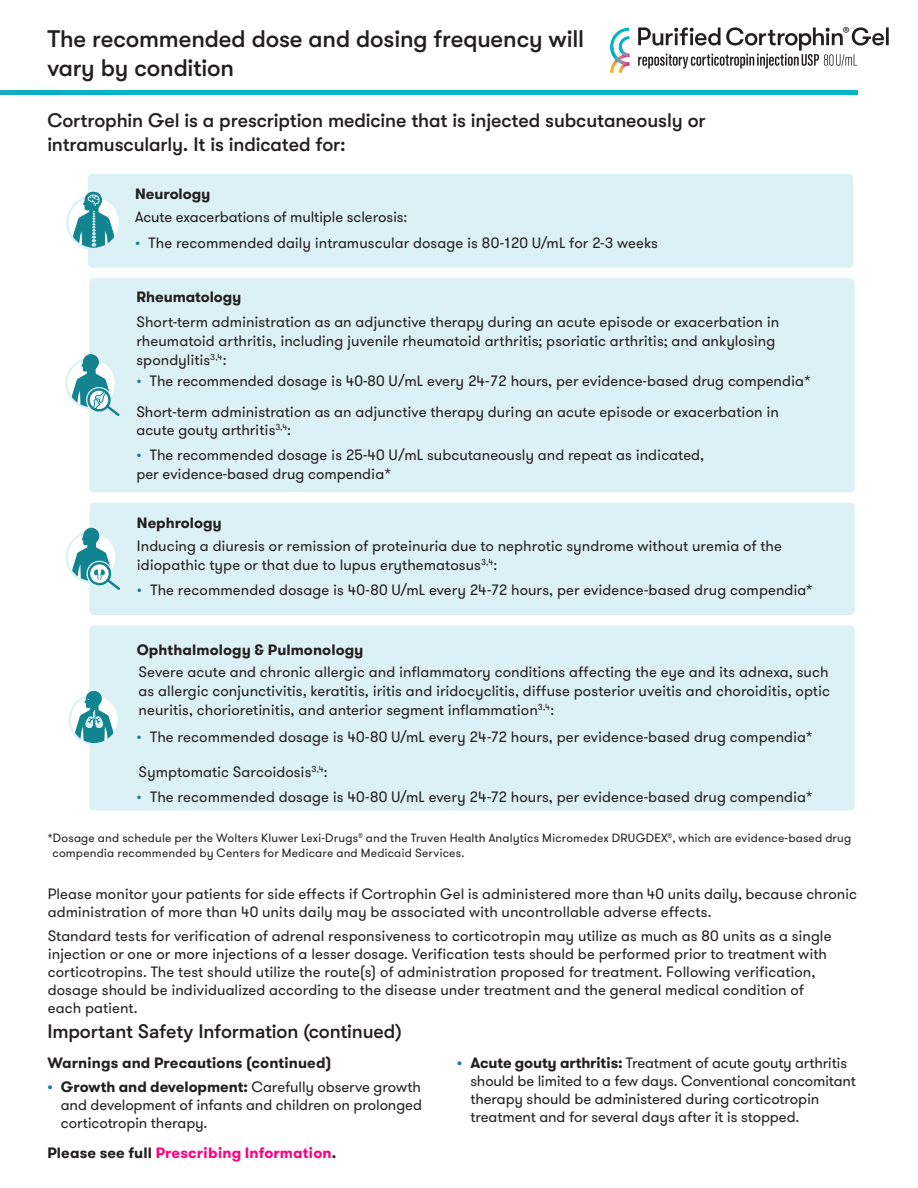
<style>
.page{position:relative;width:918px;height:1188px;background:#fff}
.page>*{position:absolute;margin:0;border:0;box-sizing:border-box;transform-origin:0 0}
.t1{font:500 24px/28.7px "GT Walsheim";letter-spacing:-.005em;color:#231f20}
.t2{font:500 19.5px/24px "GT Walsheim";letter-spacing:-.005em;color:#231f20}
.t3{font:17.7px "Myriad Pro";color:#231f20}
.t4{font:15px/18px "GT Walsheim";color:#231f20}
.t5{font:700 15px "GT Walsheim";color:#231f20}
.t6{font:700 15px "GT Walsheim";letter-spacing:.005em;color:#ff0080}
.t7{font:12px/15px "GT Walsheim";letter-spacing:.015em;color:#231f20}
.s1{color:#128490}
.s2{font-weight:700;color:#128490}
.s3{font-weight:700}
.s4{color:#231f20}
</style>
<div class="page">
<svg style="left:638px;top:27px;width:251px;height:42px"></svg>
<svg style="left:610px;top:27px;width:19px;height:46px"></svg>
<div style="left:0;top:90px;width:857px;height:5px;background:#00b4c7"></div>
<div style="left:88px;top:174px;width:765px;height:94px;background:#dcf1f5;border-radius:4px"></div>
<svg style="left:66px;top:192px;width:53px;height:58px"></svg>
<div style="left:89px;top:503px;width:766px;height:112px;background:#dcf1f5;border-radius:4px"></div>
<svg style="left:66px;top:528px;width:54px;height:62px"></svg>
<div style="left:89px;top:625px;width:766px;height:186px;background:#dcf1f5;border-radius:4px"></div>
<svg style="left:69px;top:691px;width:49px;height:54px"></svg>
<div style="left:89px;top:278px;width:766px;height:214px;background:#dcf1f5;border-radius:4px"></div>
<svg style="left:65px;top:354px;width:55px;height:62px"></svg>
<h1 class="t1" style="left:47px;top:24px;width:538px">The recommended dose and dosing frequency will vary by condition</h1>
<h2 class="t2" style="left:47px;top:108px;width:660px">Cortrophin Gel is a prescription medicine that is injected subcutaneously or intramuscularly. It is indicated for:</h2>
<p class="t5" style="left:135px;top:184px;width:77px">Neurology</p>
<p class="t4" style="left:135px;top:209px;width:274px">Acute exacerbations of multiple sclerosis:</p>
<p class="t4" style="left:135px;top:234px;width:524px"><span class="s1">•</span> The recommended daily intramuscular dosage is 80-120 U/mL for 2-3 weeks</p>
<p class="t5" style="left:136px;top:287px;width:107px">Rheumatology</p>
<p class="t4" style="left:136px;top:313px;width:644px;line-height:18.8px">Short-term administration as an adjunctive therapy during an acute episode or exacerbation in rheumatoid arthritis, including juvenile rheumatoid arthritis; psoriatic arthritis; and ankylosing spondylitis<sup>3,4</sup>:</p>
<p class="t4" style="left:136px;top:366px;width:676px;line-height:30.8px"><span class="s1">•</span> The recommended dosage is 40-80 U/mL every 24-72 hours, per evidence-based drug compendia*<br>Short-term administration as an adjunctive therapy during an acute episode or exacerbation in</p>
<p class="t4" style="left:136px;top:422px;width:156px">acute gouty arthritis<sup>3,4</sup>:</p>
<p class="t4" style="left:136px;top:446px;width:569px;line-height:18.8px"><span class="s1">•</span> The recommended dosage is 25-40 U/mL subcutaneously and repeat as indicated, per evidence-based drug compendia*</p>
<p class="t5" style="left:137px;top:513px;width:86px">Nephrology</p>
<p class="t4" style="left:137px;top:537px;width:647px;line-height:18.8px">Inducing a diuresis or remission of proteinuria due to nephrotic syndrome without uremia of the idiopathic type or that due to lupus erythematosus<sup>3,4</sup>:</p>
<p class="t4" style="left:137px;top:581px;width:677px"><span class="s1">•</span> The recommended dosage is 40-80 U/mL every 24-72 hours, per evidence-based drug compendia*</p>
<p class="t3" style="left:842px;top:22px;width:9px">®</p>
<p class="t5" style="left:137px;top:640px;width:228px">Ophthalmology &amp; Pulmonology</p>
<p class="t4" style="left:139px;top:663px;width:693px;line-height:18.8px;text-align:justify">Severe acute and chronic allergic and inflammatory conditions affecting the eye and its adnexa, such as allergic conjunctivitis, keratitis, iritis and iridocyclitis, diffuse posterior uveitis and choroiditis, optic neuritis, chorioretinitis, and anterior segment inflammation<sup>3,4</sup>:</p>
<p class="t4" style="left:137px;top:728px;width:677px"><span class="s1">•</span> The recommended dosage is 40-80 U/mL every 24-72 hours, per evidence-based drug compendia*</p>
<p class="t4" style="left:139px;top:764px;width:191px">Symptomatic Sarcoidosis<sup>3,4</sup>:</p>
<p class="t4" style="left:137px;top:788px;width:677px"><span class="s1">•</span> The recommended dosage is 40-80 U/mL every 24-72 hours, per evidence-based drug compendia*</p>
<p class="t7" style="left:53px;top:830px;width:800px;text-indent:-5px">*Dosage and schedule per the Wolters Kluwer Lexi-Drugs<sup>®</sup> and the Truven Health Analytics Micromedex DRUGDEX<sup>®</sup>, which are evidence-based drug compendia recommended by Centers for Medicare and Medicaid Services.</p>
<p class="t4" style="left:48px;top:885px;width:811px">Please monitor your patients for side effects if Cortrophin Gel is administered more than 40 units daily, because chronic administration of more than 40 units daily may be associated with uncontrollable adverse effects.</p>
<p class="t4" style="left:48px;top:927px;width:785px">Standard tests for verification of adrenal responsiveness to corticotropin may utilize as much as 80 units as a single injection or one or more injections of a lesser dosage. Verification tests should be performed prior to treatment with corticotropins. The test should utilize the route(s) of administration proposed for treatment. Following verification, dosage should be individualized according to the disease under treatment and the general medical condition of each patient.</p>
<h2 class="t2" style="left:47px;top:1020px;width:356px">Important Safety Information (continued)</h2>
<p class="t5" style="left:47px;top:1053px;width:286px">Warnings and Precautions (continued)</p>
<p class="t4" style="left:61px;top:1078px;width:363px;text-align:justify;text-indent:-13px"><span class="s2">•</span> <span class="s3">Growth and development:</span> Carefully observe growth and development of infants and children on prolonged corticotropin therapy.</p>
<p class="t6" style="left:47px;top:1143px;width:290px"><span class="s4">Please see full</span> Prescribing Information<span class="s4">.</span></p>
<p class="t4" style="left:470px;top:1054px;width:387px;text-indent:-14px"><span class="s2">•</span> <span class="s3">Acute gouty arthritis:</span> Treatment of acute gouty arthritis should be limited to a few days. Conventional concomitant therapy should be administered during corticotropin treatment and for several days after it is stopped.</p>
</div>
